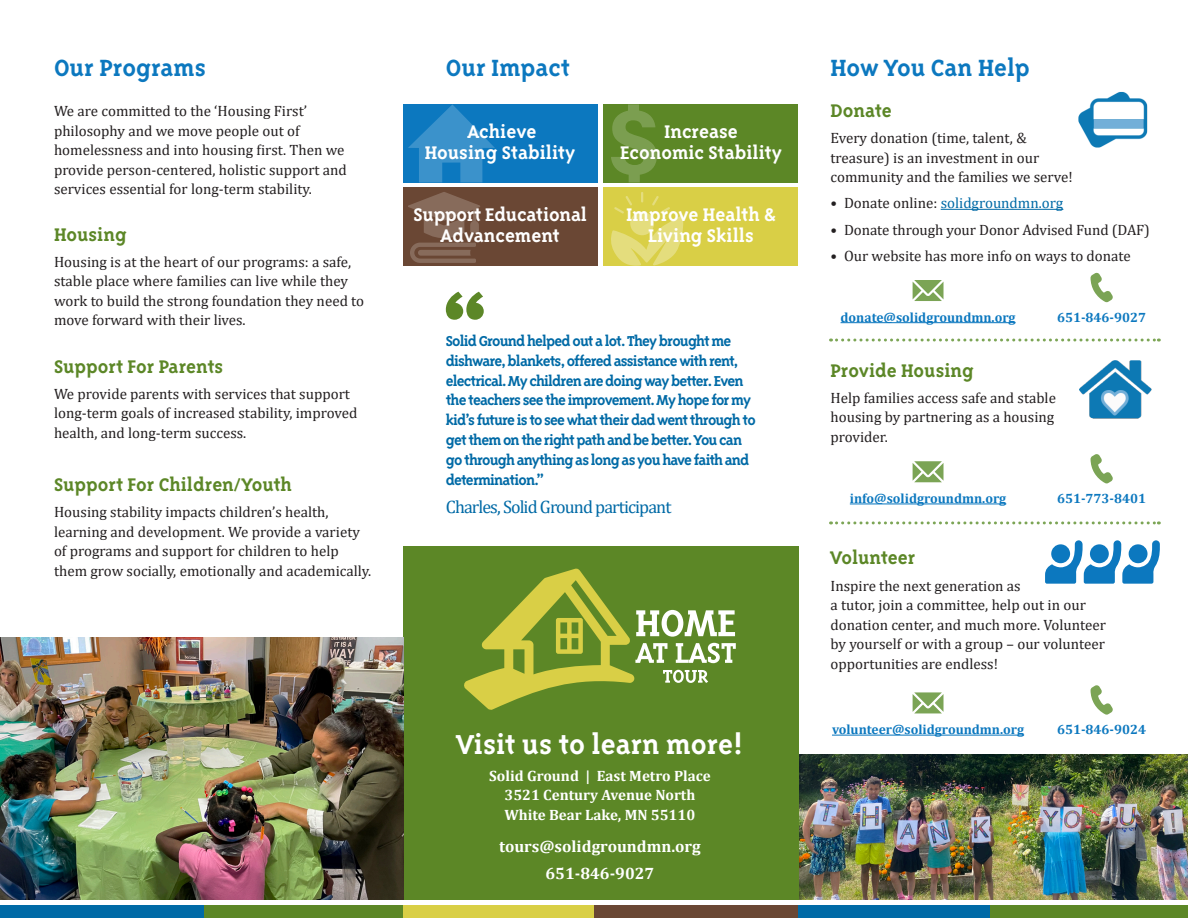
<style>
.page{position:relative;width:1188px;height:918px;background:#fff}
.page>*{position:absolute;margin:0;border:0;box-sizing:border-box;transform-origin:0 0}
.t1{font:700 31.5px "Triplex Serif OT";color:#fff}
.t2{font:700 27px "Triplex Serif OT";color:#0c78bf}
.t3{font:700 21px/21px "Triplex Serif OT";color:#fff;text-align:center}
.t4{font:700 21px "Triplex Serif OT";color:#5c8727}
.t5{font:18px "Cambria";letter-spacing:-.05em;color:#006aa6}
.t6{font:700 16.5px/19.8px "Triplex Serif OT";letter-spacing:-.05em;color:#006aa6}
.t7{font:700 16.5px "Cambria";color:#fff}
.t8{font:15px/19.5px "Cambria";color:#231f20}
.t9{font:700 15px "Cambria";color:#fff}
.t10{font:15px "Cambria";color:#006aa6}
.t11{font:700 13.5px "Cambria";color:#0c78bf}
.s1{color:#231f20}
</style>
<div class="page">
<img style="left:798px;top:755px;width:390px;height:145px">
<div style="left:403px;top:546px;width:395px;height:354px;background:#5c8726"></div>
<img style="left:0;top:637px;width:403px;height:263px">
<hr style="left:941px;top:209px;width:122px;height:1px;background:#006aa6">
<svg style="left:446px;top:292px;width:38px;height:28px"></svg>
<img style="left:1078px;top:91px;width:70px;height:57px">
<img style="left:1079px;top:360px;width:73px;height:58px">
<svg style="left:1045px;top:540px;width:115px;height:44px"></svg>
<div style="left:403px;top:104px;width:195px;height:79px;background:#0c78bf"></div>
<div style="left:403px;top:188px;width:195px;height:78px;background:#6a4734"></div>
<div style="left:604px;top:104px;width:194px;height:79px;background:#5c8726"></div>
<div style="left:604px;top:188px;width:194px;height:78px;background:#d9cf46"></div>
<svg style="left:408px;top:104px;width:87px;height:79px"></svg>
<svg style="left:611px;top:104px;width:46px;height:79px"></svg>
<svg style="left:611px;top:192px;width:73px;height:74px"></svg>
<svg style="left:408px;top:192px;width:72px;height:71px"></svg>
<svg style="left:464px;top:569px;width:272px;height:141px"></svg>
<svg style="left:913px;top:280px;width:31px;height:21px"></svg>
<svg style="left:913px;top:461px;width:31px;height:21px"></svg>
<svg style="left:913px;top:692px;width:31px;height:21px"></svg>
<hr style="left:841px;top:322px;width:175px;height:1px;background:#0c78bf">
<hr style="left:850px;top:503px;width:156px;height:1px;background:#0c78bf">
<hr style="left:832px;top:735px;width:192px;height:1px;background:#0c78bf">
<svg style="left:1091px;top:272px;width:22px;height:30px"></svg>
<svg style="left:1091px;top:454px;width:22px;height:29px"></svg>
<svg style="left:1091px;top:685px;width:22px;height:30px"></svg>
<svg style="left:831px;top:339px;width:328px;height:3px"></svg>
<svg style="left:831px;top:521px;width:328px;height:3px"></svg>
<div style="left:594px;top:905px;width:205px;height:13px;background:#6a4734"></div>
<div style="left:402px;top:905px;width:192px;height:13px;background:#d9cf46"></div>
<div style="left:203px;top:905px;width:199px;height:13px;background:#5c8726"></div>
<div style="left:0;top:905px;width:203px;height:13px;background:#006aa6"></div>
<div style="left:989px;top:905px;width:199px;height:13px;background:#5c8726"></div>
<div style="left:798px;top:905px;width:192px;height:13px;background:#006aa6"></div>
<p class="t2" style="left:54px;top:53px;width:153px">Our Programs</p>
<p class="t8" style="left:54px;top:101px;width:294px">We are committed to the ‘Housing First’ philosophy and we move people out of homelessness and into housing first. Then we provide person-centered, holistic support and services essential for long-term stability.</p>
<p class="t4" style="left:54px;top:223px;width:74px">Housing</p>
<p class="t8" style="left:54px;top:252px;width:299px">Housing is at the heart of our programs: a safe,</p>
<p class="t8" style="left:54px;top:271px;width:312px">stable place where families can live while they work to build the strong foundation they need to move forward with their lives.</p>
<p class="t4" style="left:54px;top:355px;width:171px">Support For Parents</p>
<p class="t8" style="left:54px;top:384px;width:305px">We provide parents with services that support long-term goals of increased stability, improved health, and long-term success.</p>
<p class="t4" style="left:54px;top:473px;width:240px">Support For Children/Youth</p>
<p class="t8" style="left:54px;top:502px;width:319px">Housing stability impacts children’s health, learning and development. We provide a variety of programs and support for children to help them grow socially, emotionally and academically.</p>
<p class="t2" style="left:446px;top:53px;width:126px">Our Impact</p>
<p class="t3" style="left:425px;top:121px;width:152px">Achieve<br>Housing Stability</p>
<p class="t3" style="left:413px;top:204px;width:175px">Support Educational<br>Advancement</p>
<p class="t3" style="left:620px;top:121px;width:163px">Increase<br>Economic Stability</p>
<p class="t3" style="left:626px;top:204px;width:151px">Improve Health &amp;<br>Living Skills</p>
<p class="t6" style="left:446px;top:331px;width:311px">Solid Ground helped out a lot. They brought me dishware, blankets, offered assistance with rent, electrical. My children are doing way better. Even the teachers see the improvement. My hope for my kid’s future is to see what their dad went through to get them on the right path and be better. You can go through anything as long as you have faith and determination.”</p>
<p class="t5" style="left:446px;top:496px;width:227px">Charles, Solid Ground participant</p>
<p class="t1" style="left:457px;top:727px;width:288px">Visit us to learn more!</p>
<p class="t9" style="left:489px;top:765px;width:223px">Solid Ground | East Metro Place</p>
<p class="t9" style="left:504px;top:784px;width:192px">3521 Century Avenue North</p>
<p class="t9" style="left:505px;top:804px;width:192px">White Bear Lake, MN 55110</p>
<p class="t7" style="left:499px;top:835px;width:203px">tours@solidgroundmn.org</p>
<p class="t7" style="left:546px;top:862px;width:110px">651-846-9027</p>
<p class="t2" style="left:831px;top:53px;width:201px">How You Can Help</p>
<p class="t4" style="left:831px;top:99px;width:63px">Donate</p>
<p class="t8" style="left:831px;top:128px;width:244px">Every donation (time, talent, &amp; treasure) is an investment in our community and the families we serve!</p>
<p class="t10" style="left:831px;top:194px;width:234px"><span class="s1">• Donate online:</span> solidgroundmn.org</p>
<p class="t8" style="left:831px;top:220px;width:321px">• Donate through your Donor Advised Fund (DAF)</p>
<p class="t8" style="left:831px;top:246px;width:302px">• Our website has more info on ways to donate</p>
<p class="t11" style="left:841px;top:308px;width:176px">donate@solidgroundmn.org</p>
<p class="t11" style="left:1057px;top:308px;width:91px">651-846-9027</p>
<p class="t4" style="left:831px;top:358px;width:145px">Provide Housing</p>
<p class="t8" style="left:831px;top:388px;width:227px;text-align:justify">Help families access safe and stable housing by partnering as a housing provider.</p>
<p class="t11" style="left:850px;top:489px;width:158px">info@solidgroundmn.org</p>
<p class="t11" style="left:1057px;top:489px;width:91px">651-773-8401</p>
<p class="t4" style="left:831px;top:546px;width:86px">Volunteer</p>
<p class="t8" style="left:831px;top:576px;width:277px">Inspire the next generation as<br>a tutor, join a committee, help out in our donation center, and much more. Volunteer by yourself or with a group – our volunteer opportunities are endless!</p>
<p class="t11" style="left:832px;top:720px;width:194px">volunteer@solidgroundmn.org</p>
<p class="t11" style="left:1057px;top:720px;width:91px">651-846-9024</p>
</div>
